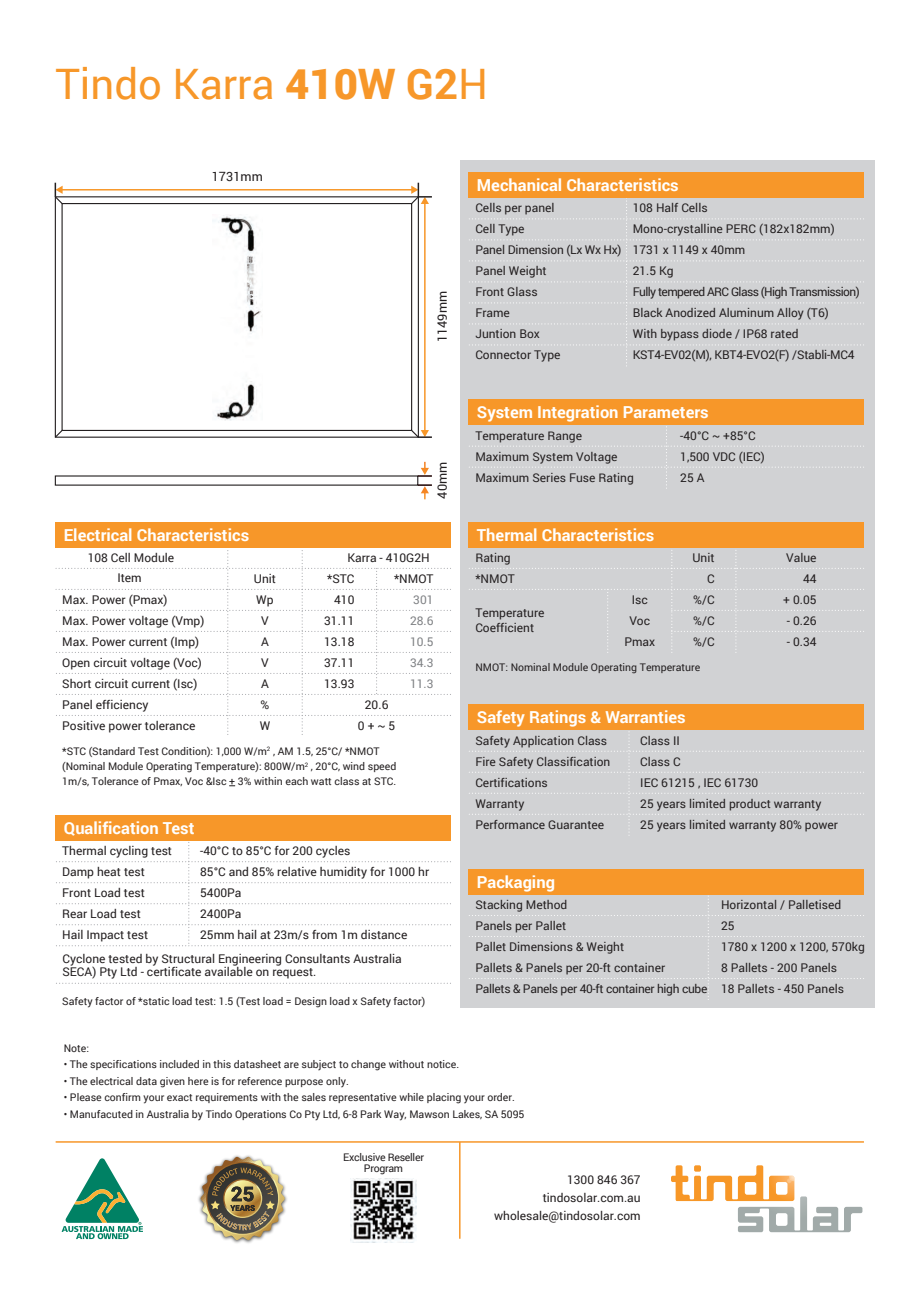
<style>
.page{position:relative;width:919px;height:1289px;background:#fff}
.page>*{position:absolute;margin:0;border:0;box-sizing:border-box;transform-origin:0 0}
.t1{font:42px "Roboto";color:#f79729}
.t2{font:700 16.5px "Roboto";color:#fff}
.t3{font:12.75px "Roboto";color:#231f20}
.t4{font:12px/21px "Roboto";color:#231f20}
.t5{font:12px/21px "Roboto";color:#808285;text-align:justify}
.t6{font:10.5px/15px "Roboto";color:#231f20}
.t7{font:10.5px/10.5px "Roboto";letter-spacing:-.025em;color:#231f20;text-align:center}
.s1{font-weight:900}
.s2{font-weight:700}
</style>
<div class="page">
<div style="left:460px;top:160px;width:414px;height:848px;background:#d1d2d4"></div>
<svg style="left:671px;top:1165px;width:191px;height:67px"></svg>
<hr style="left:56px;top:1141px;width:807px;height:1px;background:#f79729">
<hr style="left:459px;top:1141px;width:1px;height:97px;background:#f79729">
<svg style="left:56px;top:547px;width:395px;height:188px"></svg>
<div style="left:55px;top:522px;width:395px;height:25px;background:#f79729"></div>
<svg style="left:56px;top:982px;width:392px;height:1px"></svg>
<svg style="left:56px;top:840px;width:394px;height:106px"></svg>
<div style="left:55px;top:815px;width:396px;height:25px;background:#f79729"></div>
<svg style="left:469px;top:198px;width:395px;height:169px"></svg>
<div style="left:468px;top:172px;width:396px;height:26px;background:#f79729"></div>
<svg style="left:469px;top:731px;width:395px;height:105px"></svg>
<div style="left:468px;top:704px;width:396px;height:26px;background:#f79729"></div>
<svg style="left:469px;top:894px;width:395px;height:106px"></svg>
<div style="left:468px;top:869px;width:396px;height:25px;background:#f79729"></div>
<svg style="left:469px;top:426px;width:395px;height:63px"></svg>
<div style="left:468px;top:399px;width:396px;height:26px;background:#f79729"></div>
<svg style="left:469px;top:547px;width:395px;height:106px"></svg>
<div style="left:468px;top:522px;width:396px;height:25px;background:#f79729"></div>
<hr style="left:424px;top:203px;width:1px;height:228px;background:#f79729">
<hr style="left:61px;top:189px;width:351px;height:1px;background:#f79729">
<div style="left:55px;top:196px;width:364px;height:242px;border:1px solid #231f20"></div>
<div style="left:61px;top:203px;width:351px;height:228px;border:1px solid #231f20"></div>
<svg style="left:54px;top:429px;width:10px;height:9px"></svg>
<svg style="left:410px;top:429px;width:22px;height:9px"></svg>
<svg style="left:418px;top:462px;width:14px;height:15px"></svg>
<svg style="left:418px;top:484px;width:14px;height:15px"></svg>
<svg style="left:54px;top:183px;width:10px;height:22px"></svg>
<svg style="left:410px;top:183px;width:22px;height:22px"></svg>
<img style="left:198px;top:1155px;width:89px;height:88px">
<img style="left:201px;top:1156px;width:84px;height:84px">
<svg style="left:62px;top:1158px;width:81px;height:81px"></svg>
<img style="left:351px;top:1178px;width:65px;height:64px">
<img style="left:213px;top:215px;width:49px;height:206px">
<h1 class="t1" style="left:55px;top:55px;width:434px">Tindo Karra <span class="s1">410W</span> <span class="s2">G2</span>H</h1>
<p class="t3" style="left:212px;top:168px;width:52px">1731mm</p>
<h2 class="t2" style="left:64px;top:523px;width:187px">Electrical Characteristics</h2>
<p class="t4" style="left:88px;top:547px;width:88px;line-height:20.2px;text-align:center">108 Cell Module<br>Item</p>
<p class="t4" style="left:62px;top:588px;width:144px">Max. Power (Pmax)<br>Max. Power voltage (Vmp)<br>Max. Power current (Imp)<br>Open circuit voltage (Voc)<br>Short circuit current (Isc)<br>Panel efficiency<br>Positive power tolerance</p>
<p class="t4" style="left:254px;top:567px;width:24px;text-align:center">Unit<br>Wp<br>V<br>A<br>V<br>A<br>%<br>W</p>
<p class="t3" style="left:433px;top:342px;width:52px;rotate:-90deg">1149mm</p>
<p class="t3" style="left:433px;top:498px;width:38px;rotate:-90deg">40mm</p>
<p class="t4" style="left:347px;top:546px;width:84px">Karra - 410G2H</p>
<p class="t4" style="left:324px;top:567px;width:32px;text-align:right">*STC<br>410<br>31.11<br>13.18<br>37.11<br>13.93</p>
<p class="t4" style="left:394px;top:567px;width:41px">*NMOT</p>
<p class="t5" style="left:410px;top:588px;width:25px">301<br>28.6<br>10.5<br>34.3<br>11.3</p>
<p class="t4" style="left:365px;top:693px;width:25px">20.6</p>
<p class="t4" style="left:358px;top:714px;width:39px">0 + ~ 5</p>
<p class="t6" style="left:62px;top:743px;width:335px">*STC (Standard Test Condition): 1,000 W/m<sup>2</sup> , AM 1.5, 25°C/ *NMOT (Nominal Module Operating Temperature): 800W/m<sup>2</sup> , 20°C, wind speed<br>1m/s, Tolerance of Pmax, Voc &amp;Isc + 3% within each watt class at STC.</p>
<h2 class="t2" style="left:64px;top:816px;width:132px">Qualification Test</h2>
<p class="t4" style="left:62px;top:840px;width:111px">Thermal cycling test<br>Damp heat test<br>Front Load test<br>Rear Load test<br>Hail Impact test</p>
<p class="t4" style="left:200px;top:840px;width:230px">-40°C to 85°C for 200 cycles<br>85°C and 85% relative humidity for 1000 hr<br>5400Pa<br>2400Pa<br>25mm hail at 23m/s from 1m distance</p>
<p class="t4" style="left:62px;top:951px;width:341px;line-height:13.5px">Cyclone tested by Structural Engineering Consultants Australia<br>SECA) Pty Ltd - certificate available on request.</p>
<p class="t6" style="left:62px;top:993px;width:364px">Safety factor of *static load test: 1.5 (Test load = Design load x Safety factor)</p>
<h2 class="t2" style="left:477px;top:173px;width:203px">Mechanical Characteristics</h2>
<p class="t4" style="left:475px;top:197px;width:148px">Cells per panel<br>Cell Type<br>Panel Dimension (Lx Wx Hx)<br>Panel Weight<br>Front Glass<br>Frame<br>Juntion Box<br>Connector Type</p>
<p class="t4" style="left:632px;top:197px;width:228px">108 Half Cells<br>Mono-crystalline PERC (182x182mm)<br>1731 x 1149 x 40mm<br>21.5 Kg<br>Fully tempered ARC Glass (High Transmission)<br>Black Anodized Aluminum Alloy (T6)<br>With bypass diode / IP68 rated<br>KST4-EV02(M), KBT4-EVO2(F) /Stabli-MC4</p>
<h2 class="t2" style="left:477px;top:401px;width:233px">System Integration Parameters</h2>
<p class="t4" style="left:475px;top:424px;width:160px">Temperature Range<br>Maximum System Voltage<br>Maximum Series Fuse Rating</p>
<p class="t4" style="left:680px;top:424px;width:86px">-40°C ~ +85°C<br>1,500 VDC (IEC)<br>25 A</p>
<h2 class="t2" style="left:477px;top:523px;width:179px">Thermal Characteristics</h2>
<p class="t4" style="left:475px;top:546px;width:41px">Rating *NMOT</p>
<p class="t4" style="left:475px;top:604px;width:71px;line-height:15px">Temperature<br>Coefficient</p>
<p class="t4" style="left:624px;top:588px;width:32px;text-align:center">Isc<br>Voc<br>Pmax</p>
<p class="t4" style="left:692px;top:546px;width:24px;text-align:right">Unit<br>C %/C %/C %/C</p>
<p class="t6" style="left:475px;top:659px;width:226px">NMOT: Nominal Module Operating Temperature</p>
<h2 class="t2" style="left:477px;top:706px;width:210px">Safety Ratings &amp; Warranties</h2>
<p class="t4" style="left:783px;top:546px;width:35px;text-align:right">Value<br>44<br>+ 0.05</p>
<p class="t4" style="left:786px;top:609px;width:31px">- 0.26</p>
<p class="t4" style="left:786px;top:630px;width:31px">- 0.34</p>
<p class="t4" style="left:475px;top:729px;width:136px">Safety Application Class<br>Fire Safety Classification<br>Certifications<br>Warranty<br>Performance Guarantee</p>
<p class="t4" style="left:640px;top:729px;width:199px">Class II<br>Class C<br>IEC 61215 , IEC 61730<br>25 years limited product warranty<br>25 years limited warranty 80% power</p>
<h2 class="t2" style="left:477px;top:870px;width:80px">Packaging</h2>
<p class="t4" style="left:475px;top:893px;width:233px">Stacking Method<br>Panels per Pallet<br>Pallet Dimensions &amp; Weight<br>Pallets &amp; Panels per 20-ft container<br>Pallets &amp; Panels per 40-ft container high cube</p>
<p class="t4" style="left:721px;top:893px;width:145px">Horizontal / Palletised<br>25<br>1780 x 1200 x 1200, 570kg<br>8 Pallets - 200 Panels<br>18 Pallets - 450 Panels</p>
<p class="t6" style="left:64px;top:1040px;width:27px">Note:</p>
<p class="t6" style="left:64px;top:1056px;width:397px">• The specifications included in this datasheet are subject to change without notice.</p>
<p class="t6" style="left:64px;top:1073px;width:286px">• The electrical data given here is for reference purpose only.</p>
<p class="t6" style="left:64px;top:1089px;width:452px">• Please confirm your exact requirements with the sales representative while placing your order.</p>
<p class="t6" style="left:64px;top:1106px;width:462px">• Manufacuted in Australia by Tindo Operations Co Pty Ltd, 6-8 Park Way, Mawson Lakes, SA 5095</p>
<p class="t7" style="left:343px;top:1151px;width:82px">Exclusive Reseller<br>Program</p>
<p class="t4" style="left:494px;top:1170px;width:148px;line-height:18px;text-align:right">1300 846 367 tindosolar.com.au wholesale@tindosolar.com</p>
</div>
